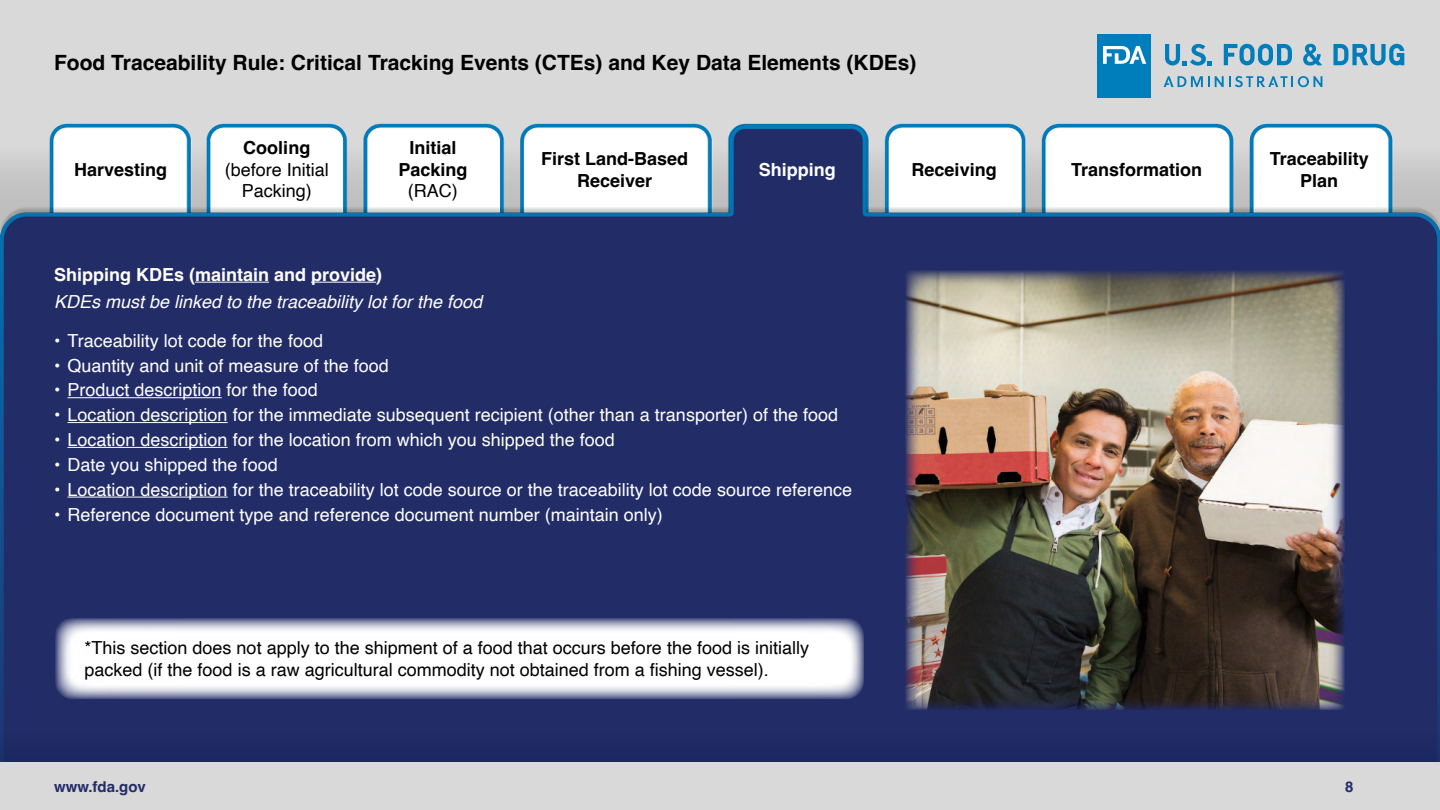
<style>
.page{position:relative;width:1440px;height:810px;background:#fff}
.page>*{position:absolute;margin:0;border:0;box-sizing:border-box;transform-origin:0 0}
.t1{font:700 21px "Helvetica";color:#000}
.t2{font:18px "Helvetica";color:#fff}
.t3{font:18px/21.6px "Helvetica";color:#000;text-align:center}
.t4{font:700 18px/21.6px "Helvetica";color:#000;text-align:center}
.t5{font:italic 18px "Helvetica";color:#fff}
.t6{font:700 18px "Helvetica";color:#fff}
.t7{font:700 15px "Helvetica";color:#222c67}
</style>
<div class="page">
<div style="left:0;top:0;width:1440px;height:762px;background:#d9d9d9"></div>
<div style="left:0;top:762px;width:1440px;height:48px;background:#d9d9d9"></div>
<svg style="left:1163px;top:76px;width:159px;height:11px;background:#8eb9ce"></svg>
<svg style="left:1223px;top:44px;width:69px;height:21px"></svg>
<svg style="left:1303px;top:44px;width:19px;height:22px"></svg>
<svg style="left:1333px;top:44px;width:71px;height:21px"></svg>
<svg style="left:1165px;top:44px;width:47px;height:22px"></svg>
<div style="left:1097px;top:34px;width:54px;height:64px;background:#007dbb"></div>
<svg style="left:1103px;top:46px;width:43px;height:18px"></svg>
<img style="left:0;top:107px;width:1440px;height:649px">
<hr style="left:195px;top:282px;width:74px;height:1px;background:#fff">
<hr style="left:311px;top:282px;width:65px;height:1px;background:#fff">
<hr style="left:68px;top:397px;width:154px;height:1px;background:#fff">
<hr style="left:68px;top:422px;width:160px;height:1px;background:#fff">
<hr style="left:68px;top:447px;width:160px;height:1px;background:#fff">
<hr style="left:68px;top:497px;width:160px;height:1px;background:#fff">
<svg style="left:55px;top:618px;width:809px;height:81px"></svg>
<img style="left:905px;top:271px;width:439px;height:439px">
<p class="t1" style="left:54px;top:50px;width:864px">Food Traceability Rule: Critical Tracking Events (CTEs) and Key Data Elements (KDEs)</p>
<p class="t4" style="left:74px;top:161px;width:95px">Harvesting</p>
<p class="t4" style="left:243px;top:139px;width:68px">Cooling</p>
<p class="t3" style="left:225px;top:159px;width:106px">(before Initial<br>Packing)</p>
<p class="t4" style="left:398px;top:139px;width:71px">Initial<br>Packing</p>
<p class="t3" style="left:408px;top:181px;width:51px">(RAC)</p>
<p class="t4" style="left:541px;top:150px;width:149px">First Land-Based<br>Receiver</p>
<p class="t4" style="left:911px;top:161px;width:87px">Receiving</p>
<p class="t4" style="left:1269px;top:150px;width:101px">Traceability<br>Plan</p>
<p class="t6" style="left:759px;top:158px;width:79px">Shipping</p>
<p class="t4" style="left:1071px;top:161px;width:133px">Transformation</p>
<p class="t6" style="left:54px;top:263px;width:330px">Shipping KDEs (maintain and provide)</p>
<p class="t5" style="left:54px;top:287px;width:430px">KDEs must be linked to the traceability lot for the food</p>
<p class="t2" style="left:54px;top:326px;width:270px">• Traceability lot code for the food</p>
<p class="t2" style="left:54px;top:351px;width:336px">• Quantity and unit of measure of the food</p>
<p class="t2" style="left:54px;top:376px;width:265px">• Product description for the food</p>
<p class="t2" style="left:54px;top:401px;width:785px">• Location description for the immediate subsequent recipient (other than a transporter) of the food</p>
<p class="t2" style="left:54px;top:426px;width:562px">• Location description for the location from which you shipped the food</p>
<p class="t2" style="left:54px;top:451px;width:225px">• Date you shipped the food</p>
<p class="t2" style="left:54px;top:476px;width:799px">• Location description for the traceability lot code source or the traceability lot code source reference</p>
<p class="t2" style="left:54px;top:500px;width:610px">• Reference document type and reference document number (maintain only)</p>
<p class="t3" style="left:85px;top:638px;width:726px;text-align:left">*This section does not apply to the shipment of a food that occurs before the food is initially packed (if the food is a raw agricultural commodity not obtained from a fishing vessel).</p>
<p class="t7" style="left:54px;top:777px;width:93px">www.fda.gov</p>
<p class="t7" style="left:1345px;top:777px;width:10px">8</p>
</div>
